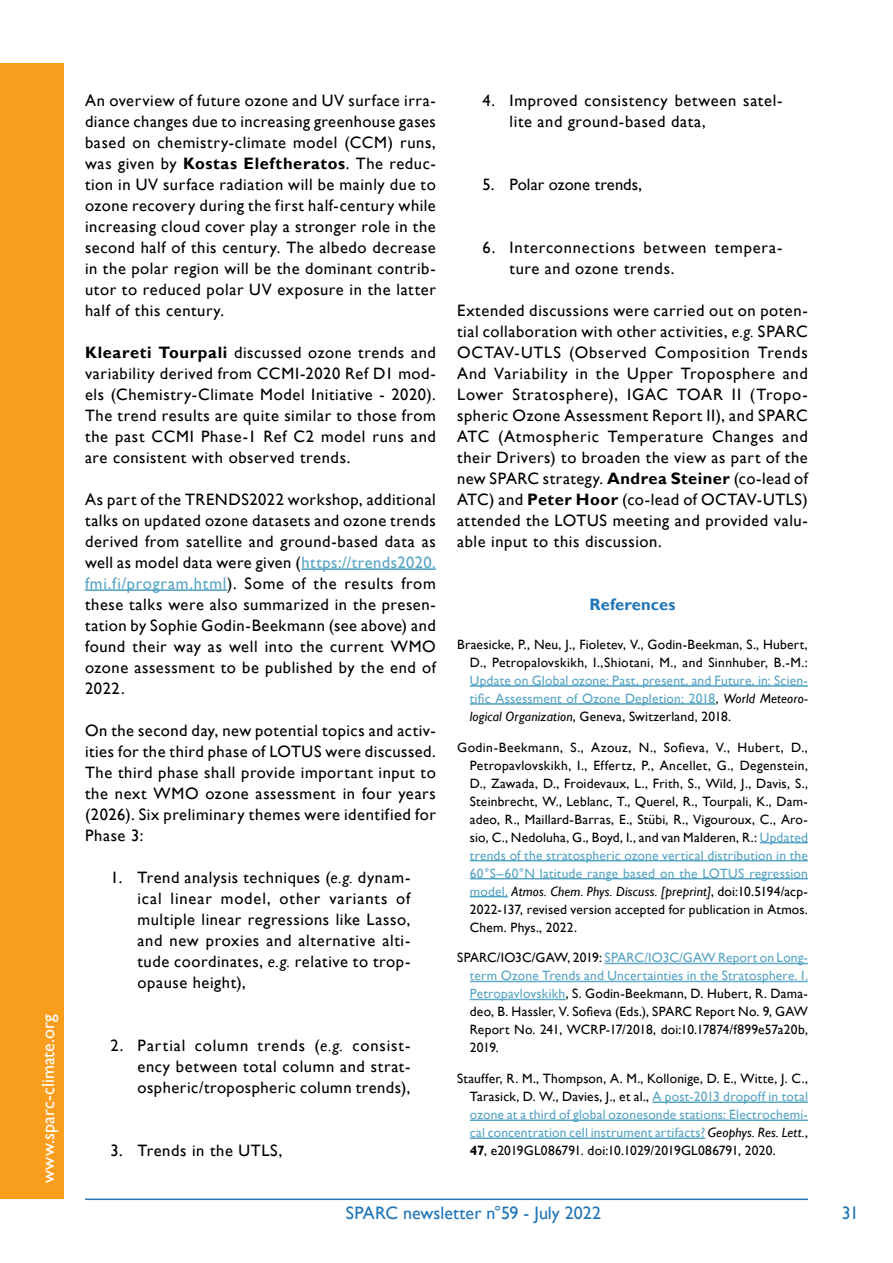
<style>
.page{position:relative;width:893px;height:1263px;background:#fff}
.page>*{position:absolute;margin:0;border:0;box-sizing:border-box;transform-origin:0 0}
.t1{font:18px "Gill Sans";color:#2075b7}
.t2{font:18px "Gill Sans";color:#fff}
.t3{font:16.5px/21px "Gill Sans";letter-spacing:.035em;color:#000;text-align:justify}
.t4{font:16.5px "Gill Sans";color:#000}
.t5{font:700 16.5px "Gill Sans";letter-spacing:.005em;color:#2075b7}
.t6{font:13.5px/18px "Gill Sans";letter-spacing:.015em;color:#000;text-align:justify}
.t7{font:13.5px/18px "Gill Sans";letter-spacing:.015em;color:#57a5c4;text-align:justify}
.s1{font-weight:700}
.s2{color:#57a5c4}
.s3{font-style:italic}
.s4{color:#000}
.s5{font-style:italic;color:#000}
</style>
<div class="page">
<div style="left:0;top:64px;width:64px;height:1135px;background:#f99d1c"></div>
<hr style="left:85px;top:1198px;width:723px;height:2px;background:#2075b7">
<hr style="left:301px;top:569px;width:135px;height:1px;background:#57a5c4">
<hr style="left:85px;top:590px;width:142px;height:1px;background:#57a5c4">
<hr style="left:470px;top:685px;width:338px;height:1px;background:#57a5c4">
<hr style="left:470px;top:686px;width:338px;height:1px;background:#57a5c4">
<hr style="left:470px;top:703px;width:246px;height:1px;background:#57a5c4">
<hr style="left:470px;top:704px;width:246px;height:1px;background:#57a5c4">
<hr style="left:760px;top:842px;width:48px;height:1px;background:#57a5c4">
<hr style="left:760px;top:843px;width:48px;height:1px;background:#57a5c4">
<hr style="left:470px;top:860px;width:338px;height:1px;background:#57a5c4">
<hr style="left:470px;top:861px;width:338px;height:1px;background:#57a5c4">
<hr style="left:470px;top:878px;width:338px;height:1px;background:#57a5c4">
<hr style="left:470px;top:879px;width:338px;height:1px;background:#57a5c4">
<hr style="left:470px;top:896px;width:38px;height:1px;background:#57a5c4">
<hr style="left:470px;top:897px;width:38px;height:1px;background:#57a5c4">
<hr style="left:604px;top:963px;width:204px;height:1px;background:#57a5c4">
<hr style="left:470px;top:981px;width:338px;height:1px;background:#57a5c4">
<hr style="left:470px;top:999px;width:96px;height:1px;background:#57a5c4">
<hr style="left:653px;top:1102px;width:155px;height:1px;background:#57a5c4">
<hr style="left:470px;top:1120px;width:338px;height:1px;background:#57a5c4">
<hr style="left:470px;top:1138px;width:235px;height:1px;background:#57a5c4">
<p class="t2" style="left:38px;top:1183px;width:171px;rotate:-90deg">www.sparc-climate.org</p>
<p class="t3" style="left:85px;top:90px;width:352px">An overview of future ozone and UV surface irra&shy;diance changes due to increasing greenhouse gases based on chemistry-climate model (CCM) runs, was given by <span class="s1">Kostas Eleftheratos</span>. The reduc&shy;tion in UV surface radiation will be mainly due to ozone recovery during the first half-century while increasing cloud cover play a stronger role in the second half of this century. The albedo decrease in the polar region will be the dominant contrib&shy;utor to reduced polar UV exposure in the latter half of this century.</p>
<p class="t3" style="left:85px;top:342px;width:352px"><span class="s1">Kleareti Tourpali</span> discussed ozone trends and variability derived from CCMI-2020 Ref D1 mod&shy;els (Chemistry-Climate Model Initiative - 2020).<br>The trend results are quite similar to those from the past CCMI Phase-1 Ref C2 model runs and are consistent with observed trends.</p>
<p class="t3" style="left:85px;top:489px;width:352px">As part of the TRENDS2022 workshop, additional talks on updated ozone datasets and ozone trends derived from satellite and ground-based data as well as model data were given (<span class="s2">https://trends2020. fmi.fi/program.html</span>). Some of the results from these talks were also summarized in the presen&shy;tation by Sophie Godin-Beekmann (see above) and found their way as well into the current WMO ozone assessment to be published by the end of 2022.</p>
<p class="t3" style="left:85px;top:720px;width:352px">On the second day, new potential topics and activ&shy;ities for the third phase of LOTUS were discussed.<br>The third phase shall provide important input to the next WMO ozone assessment in four years (2026). Six preliminary themes were identified for Phase 3:</p>
<p class="t3" style="left:138px;top:867px;width:274px;text-indent:-27px">1. Trend analysis techniques (<span class="s3">e.g.</span> dynam&shy;ical linear model, other variants of multiple linear regressions like Lasso, and new proxies and alternative alti&shy;tude coordinates, <span class="s3">e.g.</span> relative to trop&shy;opause height),</p>
<p class="t3" style="left:138px;top:1035px;width:274px;text-indent:-27px">2. Partial column trends (<span class="s3">e.g.</span> consist&shy;ency between total column and strat&shy;ospheric/tropospheric column trends),</p>
<p class="t3" style="left:111px;top:1140px;width:173px">3. Trends in the UTLS,</p>
<p class="t3" style="left:510px;top:90px;width:274px;text-indent:-27px">4. Improved consistency between satel&shy;lite and ground-based data,</p>
<p class="t4" style="left:483px;top:175px;width:161px">5. Polar ozone trends,</p>
<p class="t3" style="left:510px;top:237px;width:274px;text-indent:-27px">6. Interconnections between tempera&shy;ture and ozone trends.</p>
<p class="t3" style="left:457px;top:300px;width:352px">Extended discussions were carried out on poten&shy;tial collaboration with other activities, <span class="s3">e.g.</span> SPARC OCTAV-UTLS (Observed Composition Trends And Variability in the Upper Troposphere and Lower Stratosphere), IGAC TOAR II (Tropo&shy;spheric Ozone Assessment Report II), and SPARC ATC (Atmospheric Temperature Changes and their Drivers) to broaden the view as part of the new SPARC strategy. <span class="s1">Andrea Steiner</span> (co-lead of ATC) and <span class="s1">Peter Hoor</span> (co-lead of OCTAV-UTLS) attended the LOTUS meeting and provided valu&shy;able input to this discussion.</p>
<p class="t5" style="left:590px;top:594px;width:87px">References</p>
<p class="t6" style="left:457px;top:635px;width:352px;text-align:right">Braesicke, P., Neu, J., Fioletev, V., Godin-Beekman, S., Hubert,<br>D., Petropalovskikh, I.,Shiotani, M., and Sinnhuber, B.-M.:</p>
<p class="t7" style="left:470px;top:671px;width:340px">Update on Global ozone: Past, present, and Future, in: Scien&shy;tific Assessment of Ozone Depletion: 2018<span class="s4">,</span> <span class="s5">World Meteoro&shy;logical Organization</span><span class="s4">, Geneva, Switzerland, 2018.</span></p>
<p class="t6" style="left:470px;top:738px;width:340px;text-indent:-13px">Godin-Beekmann, S., Azouz, N., Sofieva, V., Hubert, D., Petropavlovskikh, I., Effertz, P., Ancellet, G., Degenstein, D., Zawada, D., Froidevaux, L., Frith, S., Wild, J., Davis, S., Steinbrecht, W., Leblanc, T., Querel, R., Tourpali, K., Dam&shy;adeo, R., Maillard-Barras, E., Stübi, R., Vigouroux, C., Aro&shy;sio, C., Nedoluha, G., Boyd, I., and van Malderen, R.: <span class="s2">Updated trends of the stratospheric ozone vertical distribution in the 60°S–60°N latitude range based on the LOTUS regression model,</span> <span class="s3">Atmos. Chem. Phys. Discuss. [preprint]</span>, doi:10.5194/acp-2022-137, revised version accepted for publication in Atmos.<br>Chem. Phys., 2022.</p>
<p class="t6" style="left:470px;top:949px;width:340px;text-indent:-13px">SPARC/IO3C/GAW, 2019: <span class="s2">SPARC/IO3C/GAW Report on Long&shy;term Ozone Trends and Uncertainties in the Stratosphere. I.<br>Petropavlovskikh</span>, S. Godin-Beekmann, D. Hubert, R. Dama&shy;deo, B. Hassler, V. Sofieva (Eds.), SPARC Report No. 9, GAW Report No. 241, WCRP-17/2018, doi:10.17874/f899e57a20b, 2019.</p>
<p class="t6" style="left:470px;top:1070px;width:340px;text-indent:-13px">Stauffer, R. M., Thompson, A. M., Kollonige, D. E., Witte, J. C., Tarasick, D. W., Davies, J., et al., <span class="s2">A post-2013 dropoff in total ozone at a third of global ozonesonde stations: Electrochemi&shy;cal concentration cell instrument artifacts?</span> <span class="s3">Geophys. Res. Lett.</span>, <span class="s1">47</span>, e2019GL086791. doi:10.1029/2019GL086791, 2020.</p>
<p class="t1" style="left:346px;top:1202px;width:257px">SPARC newsletter n°59 - July 2022</p>
<p class="t1" style="left:842px;top:1202px;width:18px">31</p>
</div>
